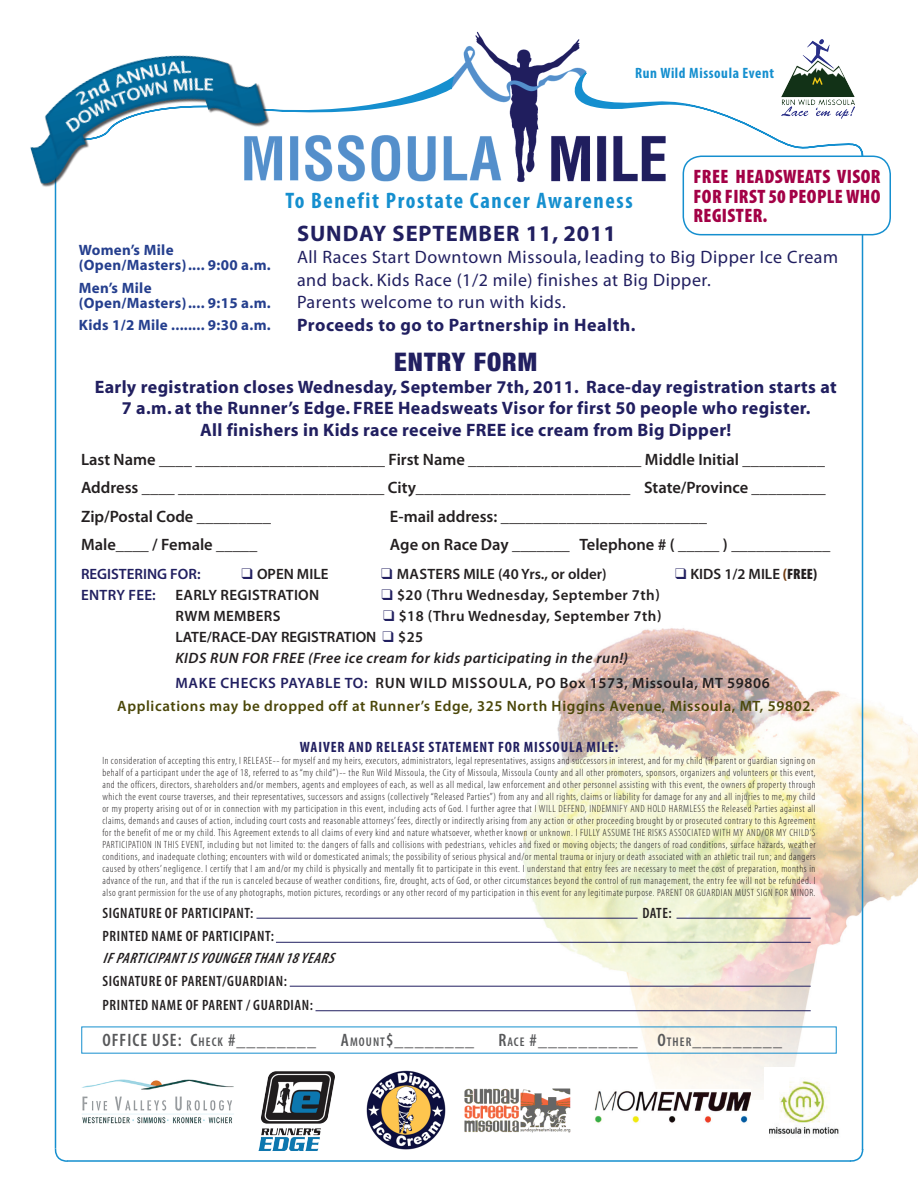
<style>
.page{position:relative;width:918px;height:1188px;background:#fff}
.page>*{position:absolute;margin:0;border:0;box-sizing:border-box;transform-origin:0 0}
.t1{font:900 condensed 25.5px "Helvetica Neue";letter-spacing:.04em;color:#211f60}
.t2{font:700 condensed 22.5px "Myriad Pro";letter-spacing:.07em;color:#158fcf}
.t3{font:700 22.5px "Myriad";letter-spacing:.04em;color:#211f60}
.t4{font:900 condensed 19.5px/19.5px "Myriad Pro";letter-spacing:.02em;color:#a30146;text-align:justify}
.t5{font:700 18px/21.6px "Myriad";letter-spacing:.02em;color:#211f60;text-align:center}
.t6{font:18px/22.5px "Myriad";letter-spacing:.03em;color:#211f60}
.t7{font:600 condensed 18px "Myriad Pro";letter-spacing:.06em;color:#57585a}
.t8{font:600 16.5px/28.5px "Myriad Pro";color:#231f20;text-align:justify}
.t9{font:600 15px/21px "Myriad Pro";letter-spacing:.02em;color:#231f20}
.t10{font:600 condensed 15px/24px "Myriad Pro";letter-spacing:.04em;color:#231f20}
.t11{font:700 15px/15px "Myriad";letter-spacing:.02em;color:#253f8e}
.t12{font:600 15px "Myriad Pro";letter-spacing:.04em;color:#4b4709}
.t13{font:600 15px "Myriad Pro";color:#231f20}
.t14{font:700 condensed 15px "Myriad Pro";letter-spacing:.06em;color:#211f60}
.t15{font:600 15px "Myriad Pro";color:#211f60}
.t16{font:italic 600 condensed 15px "Myriad Pro";color:#231f20}
.t17{font:600 15px "Myriad Pro";letter-spacing:.04em;color:#231f20}
.t18{font:700 condensed 15px "Myriad Pro";color:#158fcf}
.t19{font:300 condensed 10.5px/12px "Myriad Pro";letter-spacing:.05em;color:#231f20;text-align:justify}
.s1{color:#211f60}
.s2{font-weight:900;font-stretch:condensed;color:#733d12}
.s3{font-weight:900;font-stretch:condensed}
.s4{font-style:italic}
.s5{font-size:12.6px}
</style>
<div class="page">
<img style="left:513px;top:413px;width:405px;height:687px">
<img style="left:764px;top:1067px;width:80px;height:67px">
<hr style="left:276px;top:942px;width:535px;height:1px;background:#211f60">
<hr style="left:256px;top:918px;width:382px;height:1px;background:#211f60">
<hr style="left:677px;top:918px;width:134px;height:1px;background:#211f60">
<hr style="left:290px;top:986px;width:521px;height:1px;background:#211f60">
<hr style="left:316px;top:1010px;width:495px;height:1px;background:#211f60">
<img style="left:279px;top:31px;width:406px;height:184px">
<hr style="left:67px;top:1160px;width:784px;height:2px;background:#158fcf">
<svg style="left:54px;top:1147px;width:15px;height:15px"></svg>
<svg style="left:848px;top:1147px;width:16px;height:15px"></svg>
<hr style="left:55px;top:141px;width:1px;height:1007px;background:#158fcf">
<svg style="left:279px;top:76px;width:176px;height:78px"></svg>
<svg style="left:559px;top:73px;width:305px;height:86px"></svg>
<img style="left:30px;top:55px;width:249px;height:142px">
<hr style="left:862px;top:157px;width:1px;height:993px;background:#158fcf">
<img style="left:778px;top:39px;width:81px;height:81px">
<img style="left:82px;top:1079px;width:152px;height:45px">
<img style="left:366px;top:1070px;width:80px;height:80px">
<img style="left:258px;top:1071px;width:77px;height:80px">
<img style="left:591px;top:1090px;width:159px;height:33px">
<img style="left:464px;top:1086px;width:108px;height:47px">
<div style="left:683px;top:156px;width:207px;height:79px;background:#fff;border-radius:18px"></div>
<div style="left:683px;top:156px;width:208px;height:79px;border:2px solid #158fcf;border-radius:18px"></div>
<h3 class="t18" style="left:635px;top:64px;width:141px">Run Wild Missoula Event</h3>
<h2 class="t2" style="left:285px;top:187px;width:349px">To Benefit Prostate Cancer Awareness</h2>
<h3 class="t4" style="left:694px;top:166px;width:188px">FREE HEADSWEATS VISOR FOR FIRST 50 PEOPLE WHO REGISTER.</h3>
<h2 class="t3" style="left:297px;top:222px;width:321px">SUNDAY SEPTEMBER 11, 2011</h2>
<h3 class="t6" style="left:297px;top:247px;width:543px">All Races Start Downtown Missoula, leading to Big Dipper Ice Cream and back. Kids Race (1/2 mile) finishes at Big Dipper.<br>Parents welcome to run with kids.</h3>
<h3 class="t5" style="left:297px;top:315px;width:340px">Proceeds to go to Partnership in Health.</h3>
<h1 class="t1" style="left:394px;top:346px;width:145px">ENTRY FORM</h1>
<p class="t5" style="left:95px;top:377px;width:744px">Early registration closes Wednesday, September 7th, 2011. Race-day registration starts at<br>7 a.m. at the Runner’s Edge. FREE Headsweats Visor for first 50 people who register.<br>All finishers in Kids race receive FREE ice cream from Big Dipper!</p>
<p class="t8" style="left:81px;top:444px;width:746px">Last Name ____ _______________________ First Name _____________________ Middle Initial __________ Address ____ _________________________ City__________________________ State/Province _________ Zip/Postal Code _________</p>
<h3 class="t11" style="left:79px;top:243px;width:193px">Women’s Mile (Open/Masters).... 9:00 a.m.</h3>
<h3 class="t11" style="left:79px;top:281px;width:193px">Men’s Mile (Open/Masters).... 9:15 a.m.</h3>
<h3 class="t11" style="left:79px;top:318px;width:193px">Kids 1/2 Mile ........ 9:30 a.m.</h3>
<h3 class="t8" style="left:390px;top:501px;width:319px">E-mail address: _________________________</h3>
<h3 class="t8" style="left:81px;top:530px;width:178px">Male____ / Female _____</h3>
<h3 class="t8" style="left:390px;top:530px;width:442px">Age on Race Day _______ Telephone # ( _____ ) ____________</h3>
<h3 class="t15" style="left:81px;top:564px;width:121px">REGISTERING FOR:</h3>
<h3 class="t13" style="left:242px;top:564px;width:88px"><span class="s1">❑</span> OPEN MILE</h3>
<h3 class="t13" style="left:381px;top:564px;width:227px"><span class="s1">❑</span> MASTERS MILE (40 Yrs., or older)</h3>
<h3 class="t13" style="left:675px;top:564px;width:144px"><span class="s1">❑</span> KIDS 1/2 MILE <span class="s2">(</span><span class="s3">FREE)</span></h3>
<h3 class="t15" style="left:81px;top:585px;width:18px">Entry</h3>
<h3 class="t15" style="left:128px;top:585px;width:29px">Fee:</h3>
<h3 class="t9" style="left:176px;top:584px;width:145px">EARLY REGISTRATION</h3>
<h3 class="t9" style="left:382px;top:584px;width:280px"><span class="s1">❑</span> $20 (Thru Wednesday, September 7th)</h3>
<h3 class="t9" style="left:176px;top:605px;width:107px">RWM MEMBERS</h3>
<h3 class="t9" style="left:176px;top:605px;width:487px;text-indent:208px"><span class="s1">❑</span> $18 (Thru Wednesday, September 7th)<br>LATE/RACE-DAY REGISTRATION <span class="s1">❑</span> $25<br><span class="s4">KIDS RUN FOR FREE (Free ice cream for kids participating in the run!)</span></h3>
<h3 class="t15" style="left:176px;top:673px;width:23px">Make</h3>
<h3 class="t15" style="left:220px;top:673px;width:30px">checks</h3>
<h3 class="t15" style="left:280px;top:673px;width:10px">payable</h3>
<h3 class="t9" style="left:345px;top:672px;width:88px"><span class="s1">to:</span> Run Wild</h3>
<h3 class="t9" style="left:452px;top:672px;width:23px">Misso</h3>
<h3 class="t17" style="left:499px;top:673px;width:273px">ula, PO Box 1573, Missoula, MT 59806</h3>
<h3 class="t12" style="left:117px;top:696px;width:699px">Applications may be dropped off at Runner’s Edge, 325 North Higgins Avenue, Missoula, MT, 59802.</h3>
<h3 class="t14" style="left:300px;top:738px;width:233px">Waiver and Release Statement for MISSO</h3>
<h3 class="t14" style="left:561px;top:738px;width:59px">ULA mile:</h3>
<p class="t19" style="left:102px;top:754px;width:715px">In consideration of accepting this entry, I RELEASE-- for myself and my heirs, executors, administrators, legal representatives, assigns and successors in interest, and for my child (if parent or guardian signing on behalf of a participant under the age of 18, referred to as “my child”)-- the Run Wild Missoula, the City of Missoula, Missoula County and all other promoters, sponsors, organizers and volunteers or this event, and the officers, directors, shareholders and/or members, agents and employees of each, as well as all medical, law enforcement and other personnel assisting with this event, the owners of property through which the event course traverses, and their representatives, successors and assigns (collectively “Released Parties”) from any and all rights, claims or liability for damage for any and all injuries to me, my child or my property arising out of or in connection with my participation in this event, including acts of God. I further agree that I WILL DEFEND, INDEMNIFY AND HOLD HARMLESS the Released Parties against all claims, demands and causes of action, including court costs and reasonable attorneys’ fees, directly or indirectly arising from any action or other proceeding brought by or prosecuted contrary to this Agreement for the benefit of me or my child. This Agreement extends to all claims of every kind and nature whatsoever, whether known or unknown. I FULLY ASSUME THE RISKS ASSOCIATED WITH MY AND/OR MY CHILD’S PARTICIPATION IN THIS EVENT, including but not limited to: the dangers of falls and collisions with pedestrians, vehicles and fixed or moving objects; the dangers of road conditions, surface hazards, weather conditions, and inadequate clothing; encounters with wild or domesticated animals; the possibility of serious physical and/or mental trauma or injury or death associated with an athletic trail run; and dangers caused by others’ negligence. I certify that I am and/or my child is physically and mentally fit to participate in this event. I understand that entry fees are necessary to meet the cost of preparation, months in advance of the run, and that if the run is canceled because of weather conditions, fire, drought, acts of God, or other circumstances beyond the control of run management, the entry fee will not be refunded. I also grant permission for the use of any photographs, motion pictures, recordings or any other record of my participation in this event for any legitimate purpose. PARENT OR GUARDIAN MUST SIGN FOR MINOR.</p>
<h3 class="t10" style="left:103px;top:901px;width:152px">SIGNATURE OF PARTICIPANT:</h3>
<h3 class="t10" style="left:642px;top:901px;width:31px">DATE:</h3>
<h3 class="t10" style="left:103px;top:924px;width:173px">PRINTED NAME OF PARTICIPANT:</h3>
<h3 class="t16" style="left:103px;top:949px;width:235px">I FPARTICIPANTIS YOUNGERTHAN18YEARS</h3>
<h3 class="t10" style="left:103px;top:969px;width:212px">SIGNATURE OF PARENT/GUARDIAN:<br>PRINTED NAME OF PARENT / GUARDIAN:</h3>
<h3 class="t7" style="left:102px;top:1029px;width:215px">OFFICE USE: C<span class="s5">HECK</span> #________</h3>
<h3 class="t7" style="left:341px;top:1029px;width:135px">A<span class="s5">MOU NT</span>$________</h3>
<h3 class="t7" style="left:498px;top:1029px;width:285px">R<span class="s5">ACE</span> #__________ O<span class="s5">THER</span> _________</h3>
</div>
